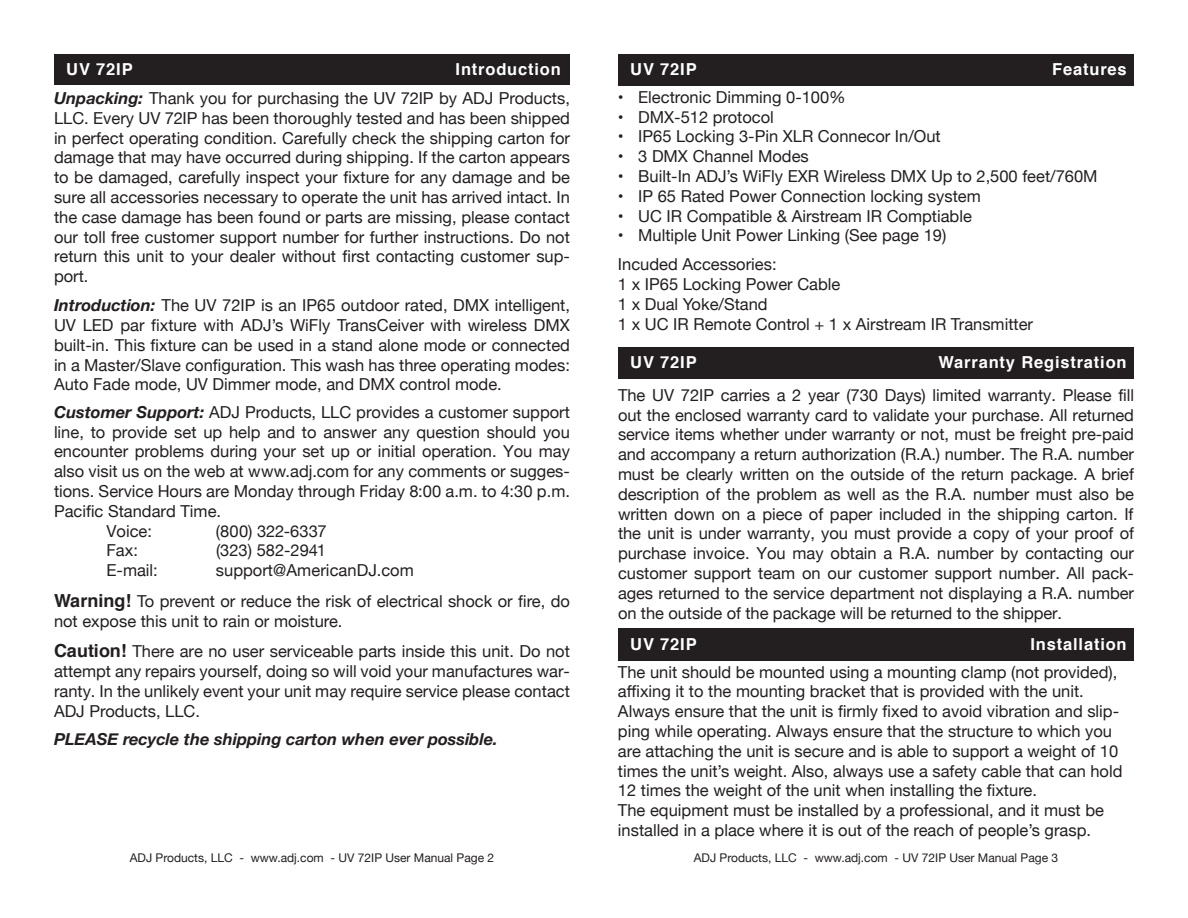
<style>
.page{position:relative;width:1188px;height:918px;background:#fff}
.page>*{position:absolute;margin:0;border:0;box-sizing:border-box;transform-origin:0 0}
.t1{font:16.5px/19.8px "Helvetica Neue";color:#231f20;text-align:justify}
.t2{font:700 16.5px "Helvetica";letter-spacing:.05em;color:#fff}
.t3{font:italic 700 16.5px "Helvetica Neue";color:#231f20}
.t4{font:12px "Helvetica Neue";color:#231f20}
.s1{font-weight:700;font-style:italic}
.s2{font-family:"Helvetica";font-weight:700;font-size:18px}
</style>
<div class="page">
<div style="left:54px;top:54px;width:515px;height:31px;background:#231f20"></div>
<div style="left:618px;top:347px;width:516px;height:32px;background:#231f20"></div>
<div style="left:618px;top:54px;width:516px;height:32px;background:#231f20"></div>
<div style="left:618px;top:629px;width:516px;height:31px;background:#231f20"></div>
<p class="t2" style="left:66px;top:56px;width:68px">UV 72IP</p>
<p class="t2" style="left:456px;top:56px;width:107px">Introduction</p>
<p class="t2" style="left:630px;top:56px;width:68px">UV 72IP</p>
<p class="t2" style="left:1052px;top:56px;width:76px">Features</p>
<p class="t1" style="left:54px;top:89px;width:518px"><span class="s1">Unpacking:</span> Thank you for purchasing the UV 72IP by ADJ Products, LLC. Every UV 72IP has been thoroughly tested and has been shipped in perfect operating condition. Carefully check the shipping carton for damage that may have occurred during shipping. If the carton appears to be damaged, carefully inspect your fixture for any damage and be sure all accessories necessary to operate the unit has arrived intact. In the case damage has been found or parts are missing, please contact our toll free customer support number for further instructions. Do not return this unit to your dealer without first contacting customer sup&shy;port.</p>
<p class="t1" style="left:54px;top:296px;width:518px"><span class="s1">Introduction:</span> The UV 72IP is an IP65 outdoor rated, DMX intelligent, UV LED par fixture with ADJ’s WiFly TransCeiver with wireless DMX built-in. This fixture can be used in a stand alone mode or connected in a Master/Slave configuration. This wash has three operating modes:<br>Auto Fade mode, UV Dimmer mode, and DMX control mode.</p>
<p class="t1" style="left:54px;top:403px;width:518px"><span class="s1">Customer Support:</span> ADJ Products, LLC provides a customer support line, to provide set up help and to answer any question should you encounter problems during your set up or initial operation. You may also visit us on the web at www.adj.com for any comments or sugges&shy;tions. Service Hours are Monday through Friday 8:00 a.m. to 4:30 p.m.<br>Pacific Standard Time.</p>
<p class="t1" style="left:107px;top:522px;width:47px">Voice:</p>
<p class="t1" style="left:216px;top:522px;width:112px">(800) 322-6337</p>
<p class="t1" style="left:107px;top:541px;width:33px">Fax:</p>
<p class="t1" style="left:216px;top:541px;width:112px">(323) 582-2941</p>
<p class="t1" style="left:107px;top:561px;width:53px">E-mail:</p>
<p class="t1" style="left:216px;top:561px;width:199px">support@AmericanDJ.com</p>
<p class="t1" style="left:54px;top:592px;width:518px"><span class="s2">Warning!</span> To prevent or reduce the risk of electrical shock or fire, do not expose this unit to rain or moisture.</p>
<p class="t1" style="left:54px;top:642px;width:517px"><span class="s2">Caution!</span> There are no user serviceable parts inside this unit. Do not attempt any repairs yourself, doing so will void your manufactures war&shy;ranty. In the unlikely event your unit may require service please contact ADJ Products, LLC.</p>
<p class="t3" style="left:54px;top:726px;width:445px">PLEASE recycle the shipping carton when ever possible.</p>
<p class="t1" style="left:618px;top:88px;width:229px">• Electronic Dimming 0-100%</p>
<p class="t1" style="left:618px;top:108px;width:157px">• DMX-512 protocol</p>
<p class="t1" style="left:618px;top:127px;width:324px">• IP65 Locking 3-Pin XLR Connecor In/Out</p>
<p class="t1" style="left:618px;top:147px;width:192px">• 3 DMX Channel Modes</p>
<p class="t1" style="left:618px;top:167px;width:481px">• Built-In ADJ’s WiFly EXR Wireless DMX Up to 2,500 feet/760M</p>
<p class="t1" style="left:618px;top:187px;width:364px">• IP 65 Rated Power Connection locking system</p>
<p class="t1" style="left:618px;top:207px;width:355px">• UC IR Compatible &amp; Airstream IR Comptiable</p>
<p class="t1" style="left:618px;top:226px;width:330px">• Multiple Unit Power Linking (See page 19)</p>
<p class="t1" style="left:618px;top:255px;width:160px">Incuded Accessories:</p>
<p class="t1" style="left:618px;top:275px;width:224px">1 x IP65 Locking Power Cable</p>
<p class="t1" style="left:618px;top:295px;width:151px">1 x Dual Yoke/Stand</p>
<p class="t1" style="left:618px;top:315px;width:417px">1 x UC IR Remote Control + 1 x Airstream IR Transmitter</p>
<p class="t2" style="left:630px;top:349px;width:68px">UV 72IP</p>
<p class="t2" style="left:938px;top:349px;width:190px">Warranty Registration</p>
<p class="t1" style="left:618px;top:386px;width:518px">The UV 72IP carries a 2 year (730 Days) limited warranty. Please fill out the enclosed warranty card to validate your purchase. All returned service items whether under warranty or not, must be freight pre-paid and accompany a return authorization (R.A.) number. The R.A. number must be clearly written on the outside of the return package. A brief description of the problem as well as the R.A. number must also be written down on a piece of paper included in the shipping carton. If the unit is under warranty, you must provide a copy of your proof of purchase invoice. You may obtain a R.A. number by contacting our customer support team on our customer support number. All pack&shy;ages returned to the service department not displaying a R.A. number on the outside of the package will be returned to the shipper.</p>
<p class="t2" style="left:630px;top:631px;width:68px">UV 72IP</p>
<p class="t2" style="left:1031px;top:631px;width:98px">Installation</p>
<p class="t1" style="left:618px;top:663px;width:506px;text-align:left">The unit should be mounted using a mounting clamp (not provided), affixing it to the mounting bracket that is provided with the unit.<br>Always ensure that the unit is firmly fixed to avoid vibration and slip&shy;ping while operating. Always ensure that the structure to which you are attaching the unit is secure and is able to support a weight of 10 times the unit’s weight. Also, always use a safety cable that can hold 12 times the weight of the unit when installing the fixture.</p>
<p class="t1" style="left:618px;top:801px;width:488px">The equipment must be installed by a professional, and it must be installed in a place where it is out of the reach of people’s grasp.</p>
<p class="t4" style="left:130px;top:849px;width:366px">ADJ Products, LLC - www.adj.com - UV 72IP User Manual Page 2</p>
<p class="t4" style="left:694px;top:849px;width:366px">ADJ Products, LLC - www.adj.com - UV 72IP User Manual Page 3</p>
</div>
